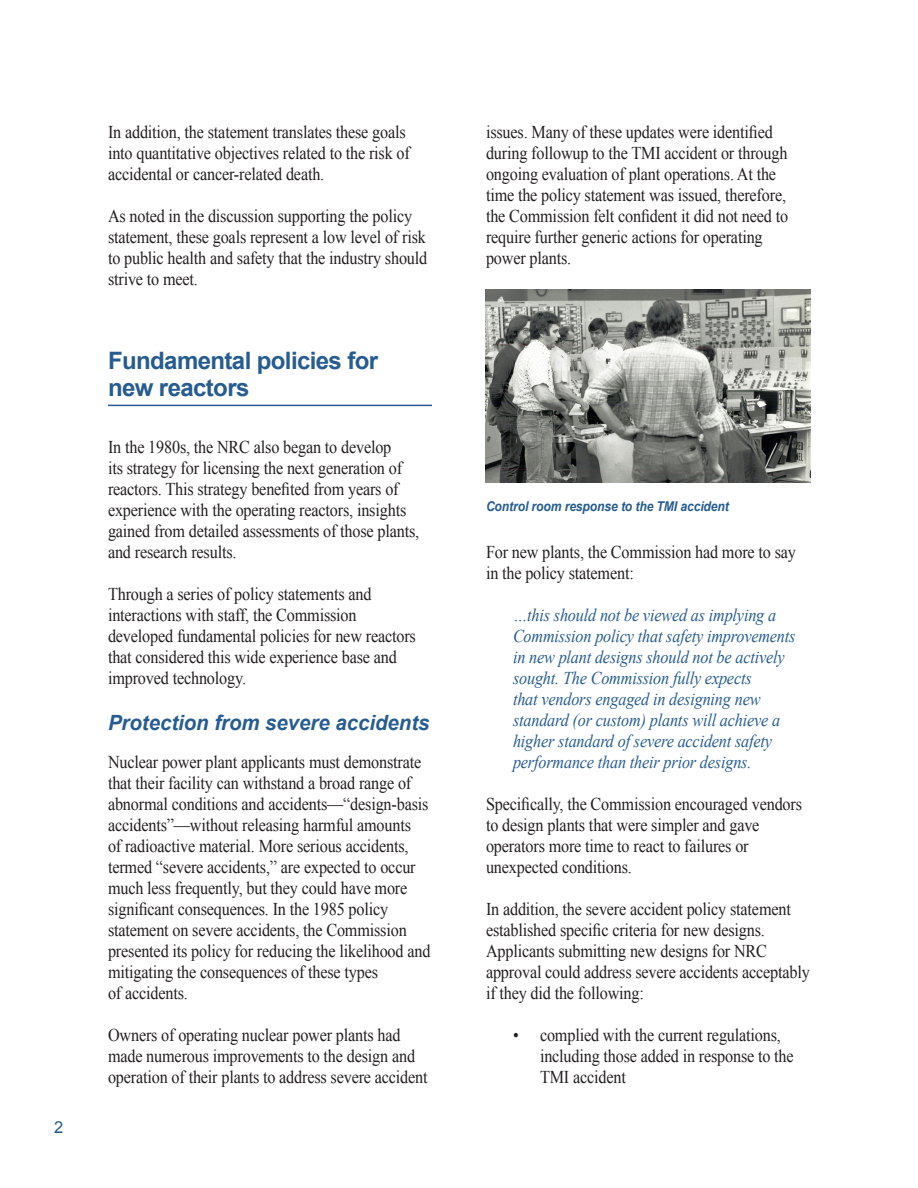
<style>
.page{position:relative;width:918px;height:1188px;background:#fff}
.page>*{position:absolute;margin:0;border:0;box-sizing:border-box;transform-origin:0 0}
.Header_1{font:700 24px/27px "Arial";letter-spacing:-.025em;color:#275c90}
.Header_2{font:italic 700 21px "Arial";color:#275c90}
.Body_Text{font:18px/21px "Times New Roman";letter-spacing:-.01em;color:#231f20;scale:.9 1}
.quotation{font:italic 18px/21px "Times New Roman";letter-spacing:-.01em;color:#275c90;scale:.9 1}
.Bullets{font:18px/21px "Times New Roman";letter-spacing:-.01em;color:#231f20;scale:.9 1}
.t1{font:16.5px "Arial";color:#275c90}
.t2{font:italic 700 13.5px "Arial";letter-spacing:-.01em;color:#275c90;scale:.9 1}
</style>
<div class="page">
<hr style="left:108px;top:405px;width:324px;height:1px;background:#275c90">
<img style="left:486px;top:289px;width:324px;height:194px">
<p class="t1" style="left:54px;top:1117px;width:11px">2</p>
<p class="Body_Text" style="left:108px;top:121px;width:337px">In addition, the statement translates these goals into quantitative objectives related to the risk of accidental or cancer-related death.</p>
<p class="Body_Text" style="left:108px;top:205px;width:356px">As noted in the discussion supporting the policy statement, these goals represent a low level of risk to public health and safety that the industry should strive to meet.</p>
<p class="Header_1" style="left:108px;top:348px;width:272px">Fundamental policies for new reactors</p>
<p class="Body_Text" style="left:108px;top:436px;width:347px">In the 1980s, the NRC also began to develop<br>its strategy for licensing the next generation of reactors. This strategy benefited from years of experience with the operating reactors, insights gained from detailed assessments of those plants, and research results.</p>
<p class="Body_Text" style="left:108px;top:583px;width:344px">Through a series of policy statements and interactions with staff, the Commission developed fundamental policies for new reactors that considered this wide experience base and improved technology.</p>
<p class="Header_2" style="left:108px;top:709px;width:323px">Protection from severe accidents</p>
<p class="Body_Text" style="left:108px;top:751px;width:360px">Nuclear power plant applicants must demonstrate that their facility can withstand a broad range of abnormal conditions and accidents—“design-basis accidents”—without releasing harmful amounts<br>of radioactive material. More serious accidents, termed “severe accidents,” are expected to occur much less frequently, but they could have more significant consequences. In the 1985 policy statement on severe accidents, the Commission presented its policy for reducing the likelihood and mitigating the consequences of these types<br>of accidents.</p>
<p class="Body_Text" style="left:108px;top:1024px;width:357px">Owners of operating nuclear power plants had made numerous improvements to the design and operation of their plants to address severe accident</p>
<p class="Body_Text" style="left:486px;top:121px;width:337px">issues. Many of these updates were identified during followup to the TMI accident or through ongoing evaluation of plant operations. At the time the policy statement was issued, therefore, the Commission felt confident it did not need to require further generic actions for operating power plants.</p>
<p class="t2" style="left:486px;top:498px;width:271px">Control room response to the TMI accident</p>
<p class="Body_Text" style="left:486px;top:541px;width:346px">For new plants, the Commission had more to say in the policy statement:</p>
<p class="quotation" style="left:513px;top:604px;width:315px">…this should not be viewed as implying a Commission policy that safety improvements in new plant designs should not be actively sought. The Commission fully expects<br>that vendors engaged in designing new standard (or custom) plants will achieve a higher standard of severe accident safety performance than their prior designs.</p>
<p class="Body_Text" style="left:486px;top:793px;width:353px">Specifically, the Commission encouraged vendors to design plants that were simpler and gave operators more time to react to failures or unexpected conditions.</p>
<p class="Body_Text" style="left:486px;top:898px;width:362px">In addition, the severe accident policy statement established specific criteria for new designs.<br>Applicants submitting new designs for NRC approval could address severe accidents acceptably if they did the following:</p>
<p class="Bullets" style="left:540px;top:1024px;width:283px;text-indent:-27px">• complied with the current regulations, including those added in response to the<br>TMI accident</p>
</div>
